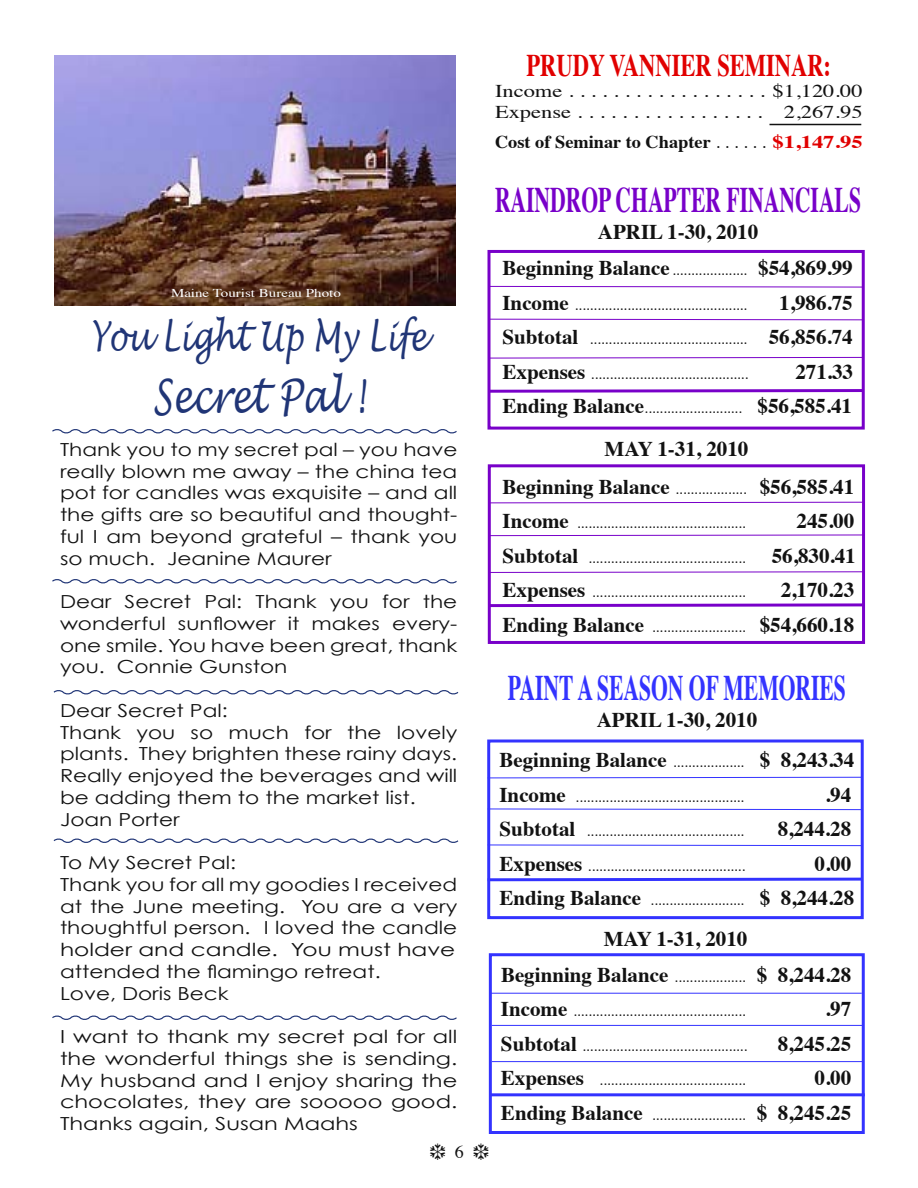
<style>
.page{position:relative;width:918px;height:1188px;background:#fff}
.page>*{position:absolute;margin:0;border:0;box-sizing:border-box;transform-origin:0 0}
.t1{font:italic 47.25px "Lucida Handwriting";color:#203576;scale:.73 1}
.t2{font:italic 40.5px "Lucida Handwriting";color:#203576;scale:.73 1}
.t3{font:700 36px "Times";color:#7800c9;scale:.6 1}
.t4{font:700 36px "Times";color:#33f;scale:.6 1}
.t5{font:700 31.5px "Times";color:#e10000;scale:.71 1}
.t6{font:700 21px "Times";color:#121212}
.t7{font:18px/21.8px "Century Gothic";color:#121212;text-align:justify;scale:1.2 1}
.t8{font:18px/21.8px "Century Gothic";color:#121212;text-align:justify;scale:1.25 1}
.t9{font:18px/21px "Times";color:#121212;scale:1.25 1}
.t10{font:700 18px "Times";color:#121212}
.t11{font:18px "Times";color:#121212}
.t12{font:15px "Times";color:#121212}
.t13{font:12px "Times";color:#fff;scale:1.25 1}
.s1{font-weight:400}
.s2{color:#e10000}
.s3{font-weight:400;font-size:15px}
.s4{font-weight:700;font-size:21px}
</style>
<div class="page">
<svg style="left:492px;top:286px;width:369px;height:2px"></svg>
<div style="left:488px;top:250px;width:377px;height:180px;border:3px solid #7800c9"></div>
<svg style="left:489px;top:318px;width:375px;height:3px"></svg>
<svg style="left:489px;top:357px;width:375px;height:2px"></svg>
<svg style="left:487px;top:388px;width:378px;height:6px"></svg>
<div style="left:487px;top:740px;width:377px;height:179px;border:3px solid #33f"></div>
<svg style="left:487px;top:777px;width:376px;height:2px"></svg>
<svg style="left:487px;top:808px;width:376px;height:2px"></svg>
<svg style="left:487px;top:844px;width:376px;height:2px"></svg>
<svg style="left:487px;top:876px;width:377px;height:7px"></svg>
<div style="left:489px;top:953px;width:376px;height:181px;border:3px solid #33f"></div>
<svg style="left:487px;top:501px;width:374px;height:3px"></svg>
<div style="left:488px;top:464px;width:377px;height:180px;border:3px solid #7800c9"></div>
<svg style="left:487px;top:534px;width:376px;height:2px"></svg>
<svg style="left:487px;top:571px;width:376px;height:2px"></svg>
<svg style="left:487px;top:602px;width:378px;height:7px"></svg>
<hr style="left:491px;top:993px;width:371px;height:1px;background:#33f">
<hr style="left:492px;top:1025px;width:371px;height:1px;background:#33f">
<hr style="left:492px;top:1061px;width:371px;height:1px;background:#33f">
<hr style="left:490px;top:1093px;width:375px;height:3px;background:#33f">
<hr style="left:770px;top:124px;width:91px;height:1px;background:#121212">
<img style="left:54px;top:56px;width:402px;height:250px">
<svg style="left:53px;top:838px;width:406px;height:5px"></svg>
<svg style="left:53px;top:690px;width:406px;height:5px"></svg>
<svg style="left:52px;top:579px;width:405px;height:5px"></svg>
<svg style="left:52px;top:429px;width:405px;height:5px"></svg>
<svg style="left:52px;top:1015px;width:405px;height:5px"></svg>
<p class="t13" style="left:171px;top:282px;width:137px">Maine Tourist Bureau Photo</p>
<h2 class="t2" style="left:91px;top:313px;width:462px">You Light Up My Life</h2>
<h1 class="t1" style="left:153px;top:368px;width:292px">Secret Pal !</h1>
<p class="t7" style="left:60px;top:438px;width:333px">Thank you to my secret pal – you have really blown me away – the china tea pot for candles was exquisite – and all the gifts are so beautiful and thought&shy;ful I am beyond grateful – thank you so much. Jeanine Maurer</p>
<p class="t7" style="left:60px;top:591px;width:333px">Dear Secret Pal: Thank you for the wonderful sunflower it makes every&shy;one smile. You have been great, thank you. Connie Gunston</p>
<p class="t7" style="left:60px;top:699px;width:333px;text-align:left">Dear Secret Pal:<br>Thank you so much for the lovely plants. They brighten these rainy days.<br>Really enjoyed the beverages and will be adding them to the market list.<br>Joan Porter</p>
<p class="t7" style="left:60px;top:852px;width:333px;text-align:left">To My Secret Pal:<br>Thank you for all my goodies I received at the June meeting. You are a very thoughtful person. I loved the candle holder and candle. You must have attended the flamingo retreat.<br>Love, Doris Beck</p>
<p class="t8" style="left:60px;top:1026px;width:319px">I want to thank my secret pal for all the wonderful things she is sending.<br>My husband and I enjoy sharing the chocolates, they are sooooo good.<br>Thanks again, Susan Maahs</p>
<p class="t11" style="left:455px;top:1135px;width:10px">6</p>
<h3 class="t5" style="left:527px;top:35px;width:430px">PRUDY VANNIER SEMINAR:</h3>
<p class="t9" style="left:495px;top:79px;width:296px">Income . . . . . . . . . . . . . . . . . . $1,120.00<br>Expense . . . . . . . . . . . . . . . . . 2,267.95</p>
<p class="t10" style="left:495px;top:125px;width:369px">Cost of Seminar to Chapter <span class="s1">. . . . . .</span> <span class="s2">$1,147.95</span></p>
<h3 class="t3" style="left:495px;top:166px;width:611px">RAINDROP CHAPTER FINANCIALS</h3>
<h3 class="t6" style="left:598px;top:212px;width:162px">APRIL 1-30, 2010</h3>
<h3 class="t6" style="left:502px;top:248px;width:352px">Beginning Balance<span class="s3">....................</span> $54,869.99</h3>
<p class="t12" style="left:502px;top:291px;width:246px"><span class="s4">Income</span> ..............................................</p>
<h3 class="t6" style="left:779px;top:283px;width:75px">1,986.75</h3>
<p class="t12" style="left:502px;top:325px;width:352px"><span class="s4">Subtotal</span> .......................................... <span class="s4">56,856.74</span></p>
<p class="t12" style="left:502px;top:360px;width:247px"><span class="s4">Expenses</span> ..........................................</p>
<h3 class="t6" style="left:795px;top:352px;width:59px">271.33</h3>
<p class="t12" style="left:503px;top:394px;width:351px"><span class="s4">Ending Balance</span>.......................... <span class="s4">$56,585.41</span></p>
<h3 class="t6" style="left:605px;top:429px;width:145px">MAY 1-31, 2010</h3>
<h3 class="t6" style="left:502px;top:466px;width:353px">Beginning Balance <span class="s3">...................</span> $56,585.41</h3>
<p class="t12" style="left:502px;top:509px;width:244px"><span class="s4">Income</span> .............................................</p>
<h3 class="t6" style="left:796px;top:501px;width:59px">245.00</h3>
<p class="t12" style="left:502px;top:543px;width:244px"><span class="s4">Subtotal</span> ..........................................</p>
<h3 class="t6" style="left:772px;top:535px;width:85px">56,830.41</h3>
<p class="t12" style="left:503px;top:578px;width:244px"><span class="s4">Expenses</span> .........................................</p>
<h3 class="t6" style="left:781px;top:570px;width:75px">2,170.23</h3>
<p class="t12" style="left:503px;top:612px;width:353px"><span class="s4">Ending Balance</span> ......................... <span class="s4">$54,660.18</span></p>
<h3 class="t4" style="left:508px;top:653px;width:565px">PAINT A SEASON OF MEMORIES</h3>
<h3 class="t6" style="left:597px;top:700px;width:162px">APRIL 1-30, 2010</h3>
<h3 class="t6" style="left:499px;top:740px;width:356px">Beginning Balance <span class="s3">...................</span> $ 8,243.34</h3>
<p class="t12" style="left:499px;top:783px;width:246px"><span class="s4">Income</span> .............................................</p>
<h3 class="t6" style="left:825px;top:775px;width:28px">.94</h3>
<p class="t12" style="left:500px;top:817px;width:246px"><span class="s4">Subtotal</span> ..........................................</p>
<h3 class="t6" style="left:778px;top:809px;width:75px">8,244.28</h3>
<p class="t12" style="left:499px;top:852px;width:247px"><span class="s4">Expenses</span> ..........................................</p>
<h3 class="t6" style="left:815px;top:844px;width:38px">0.00</h3>
<p class="t12" style="left:500px;top:886px;width:356px"><span class="s4">Ending Balance</span> ......................... <span class="s4">$ 8,244.28</span></p>
<h3 class="t6" style="left:604px;top:919px;width:145px">MAY 1-31, 2010</h3>
<h3 class="t6" style="left:501px;top:955px;width:352px">Beginning Balance <span class="s3">...................</span> $ 8,244.28</h3>
<p class="t12" style="left:501px;top:997px;width:246px"><span class="s4">Income</span> ..............................................</p>
<h3 class="t6" style="left:825px;top:989px;width:28px">.97</h3>
<p class="t12" style="left:501px;top:1032px;width:248px"><span class="s4">Subtotal</span> ............................................</p>
<h3 class="t6" style="left:778px;top:1024px;width:75px">8,245.25</h3>
<p class="t12" style="left:501px;top:1066px;width:246px"><span class="s4">Expenses</span> .......................................</p>
<h3 class="t6" style="left:815px;top:1058px;width:38px">0.00</h3>
<p class="t12" style="left:501px;top:1101px;width:352px"><span class="s4">Ending Balance</span> ......................... <span class="s4">$ 8,245.25</span></p>
</div>
